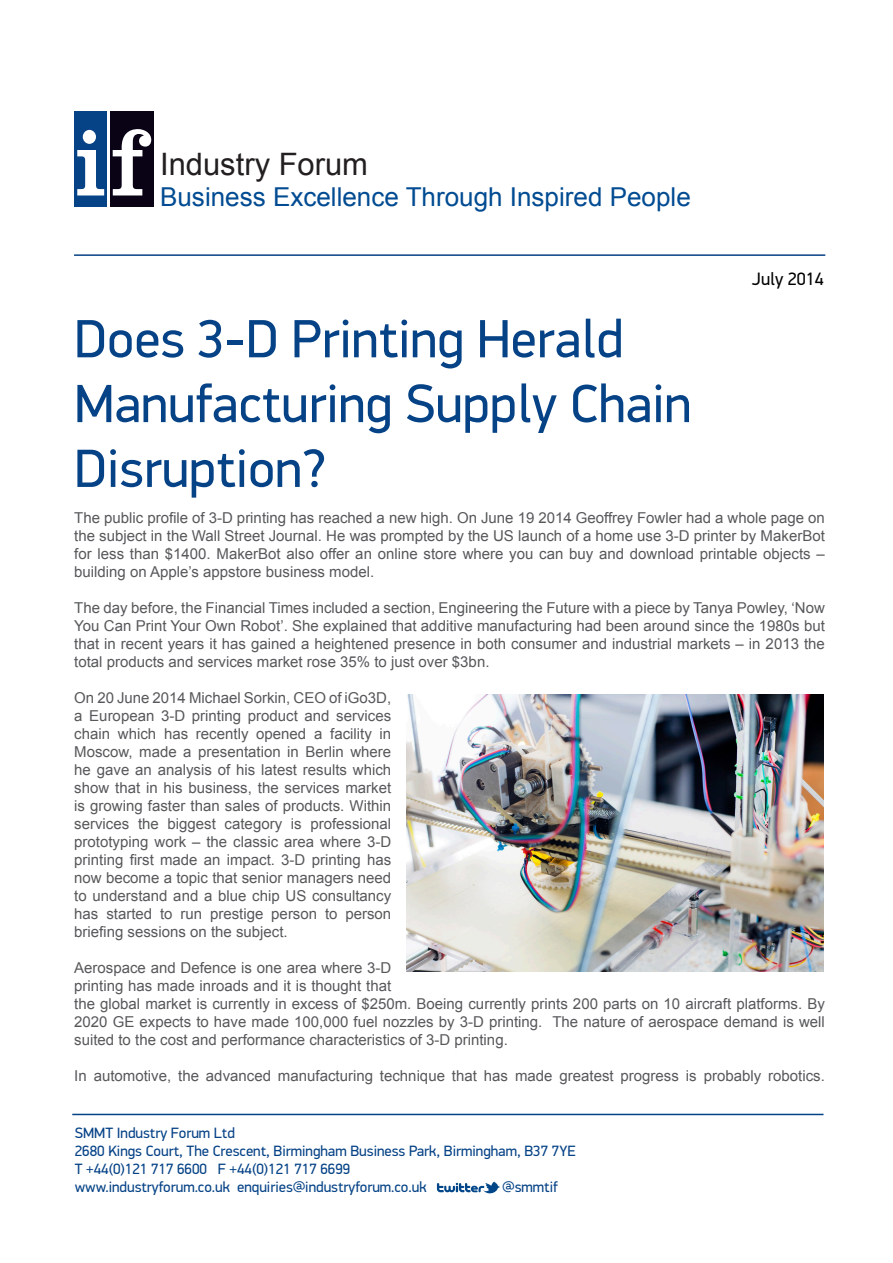
<style>
.page{position:relative;width:893px;height:1263px;background:#fff}
.page>*{position:absolute;margin:0;border:0;box-sizing:border-box;transform-origin:0 0}
.t1{font:54px/64.8px "PF Din Display Pro";color:#054286}
.t2{font:30.9px "Arial";color:#231f20}
.t3{font:26.1px "Arial";color:#014b92}
.t4{font:18px "PF Din Display Pro";color:#000}
.t5{font:15px/18px "Arial";color:#57585a;text-align:justify}
.t6{font:15px/18px "PF Din Display Pro";color:#054286}
</style>
<div class="page">
<hr style="left:74px;top:254px;width:751px;height:2px;background:#054286">
<hr style="left:72px;top:1114px;width:751px;height:1px;background:#054286">
<div style="left:110px;top:111px;width:43px;height:96px;background:#0a0215"></div>
<div style="left:74px;top:111px;width:33px;height:96px;background:#054286"></div>
<svg style="left:77px;top:130px;width:27px;height:65px"></svg>
<svg style="left:113px;top:129px;width:38px;height:66px"></svg>
<svg style="left:437px;top:1182px;width:63px;height:12px"></svg>
<img style="left:406px;top:694px;width:417px;height:278px">
<p class="t2" style="left:160px;top:143px;width:209px">Industry Forum</p>
<p class="t3" style="left:160px;top:180px;width:532px">Business Excellence Through Inspired People</p>
<p class="t4" style="left:752px;top:268px;width:74px">July 2014</p>
<p class="t1" style="left:74px;top:307px;width:619px">Does 3-D Printing Herald<br>Manufacturing Supply Chain<br>Disruption?</p>
<p class="t5" style="left:74px;top:509px;width:752px">The public profile of 3-D printing has reached a new high. On June 19 2014 Geoffrey Fowler had a whole page on the subject in the Wall Street Journal. He was prompted by the US launch of a home use 3-D printer by MakerBot for less than $1400. MakerBot also offer an online store where you can buy and download printable objects – building on Apple’s appstore business model.</p>
<p class="t5" style="left:74px;top:599px;width:752px">The day before, the Financial Times included a section, Engineering the Future with a piece by Tanya Powley, ‘Now You Can Print Your Own Robot’. She explained that additive manufacturing had been around since the 1980s but that in recent years it has gained a heightened presence in both consumer and industrial markets – in 2013 the total products and services market rose 35% to just over $3bn.</p>
<p class="t5" style="left:74px;top:689px;width:318px">On 20 June 2014 Michael Sorkin, CEO of iGo3D, a European 3-D printing product and services chain which has recently opened a facility in Moscow, made a presentation in Berlin where he gave an analysis of his latest results which show that in his business, the services market is growing faster than sales of products. Within services the biggest category is professional prototyping work – the classic area where 3-D printing first made an impact. 3-D printing has now become a topic that senior managers need to understand and a blue chip US consultancy has started to run prestige person to person briefing sessions on the subject.</p>
<p class="t5" style="left:74px;top:959px;width:752px;text-align:left">Aerospace and Defence is one area where 3-D<br>printing has made inroads and it is thought that<br>the global market is currently in excess of $250m. Boeing currently prints 200 parts on 10 aircraft platforms. By 2020 GE expects to have made 100,000 fuel nozzles by 3-D printing. The nature of aerospace demand is well suited to the cost and performance characteristics of 3-D printing.</p>
<p class="t5" style="left:74px;top:1067px;width:752px">In automotive, the advanced manufacturing technique that has made greatest progress is probably robotics.</p>
<p class="t6" style="left:75px;top:1124px;width:503px">SMMT Industry Forum Ltd<br>2680 Kings Court, The Crescent, Birmingham Business Park, Birmingham, B37 7YE<br>T +44(0)121 717 6600 F +44(0)121 717 6699</p>
<p class="t6" style="left:75px;top:1178px;width:353px">www.industryforum.co.uk enquiries@industryforum.co.uk</p>
<p class="t6" style="left:502px;top:1178px;width:57px">@smmtif</p>
</div>
